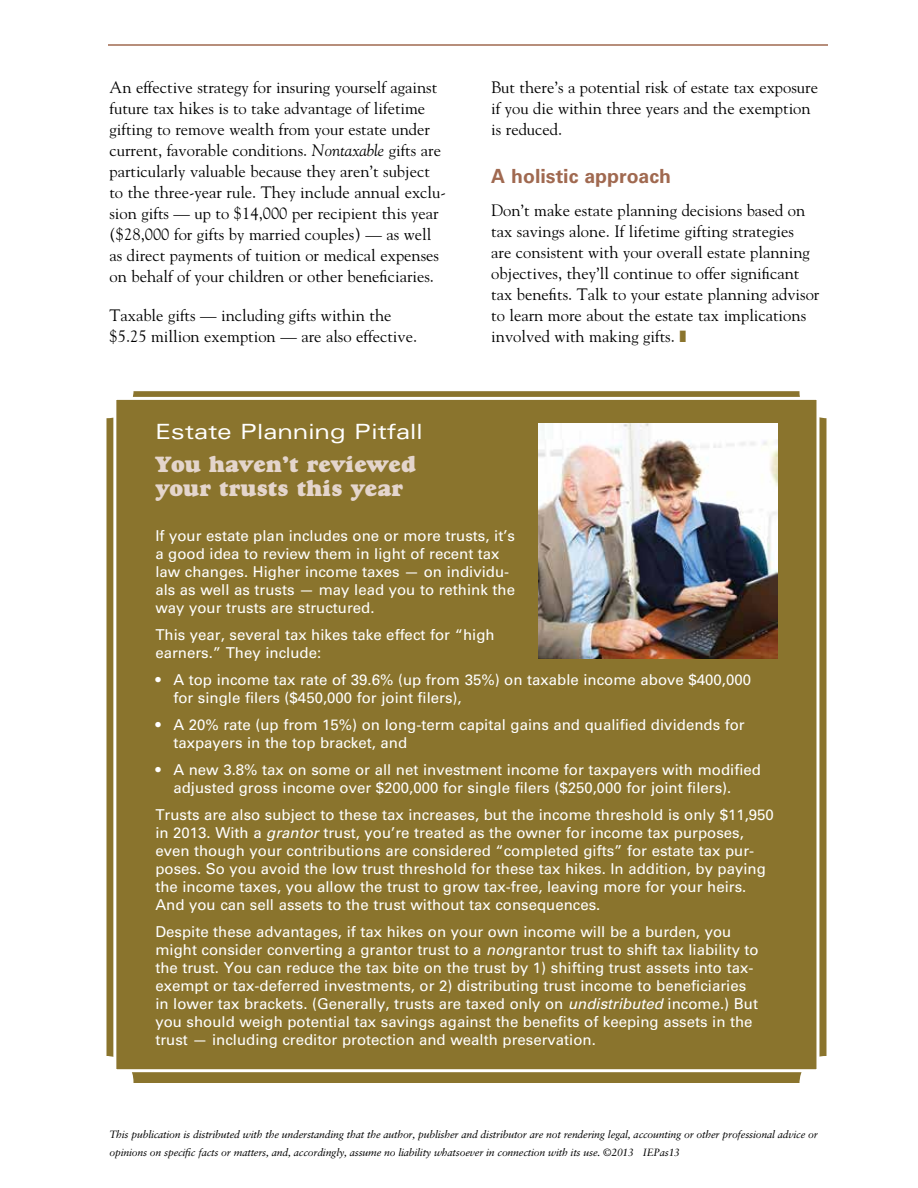
<style>
.page{position:relative;width:918px;height:1188px;background:#fff}
.page>*{position:absolute;margin:0;border:0;box-sizing:border-box;transform-origin:0 0}
.t1{font:22.5px/24px "Goudy Std Heavyface";color:#e4d5cc}
.t2{font:expanded 21px "Univers LT Std";color:#fff}
.t3{font:700 19.5px "Univers LT Std";color:#a06950}
.t4{font:16.5px/21px "Goudy Std";color:#000}
.t5{font:15px/18px "Univers LT Std";color:#fff}
.t6{font:italic 10.5px/18px "Sabon LT Std";letter-spacing:-.02em;color:#000}
.s1{font-style:italic}
</style>
<div class="page">
<hr style="left:108px;top:44px;width:720px;height:2px;background:#a06950">
<svg style="left:107px;top:392px;width:719px;height:690px;background:#917c39"></svg>
<div style="left:115px;top:398px;width:703px;height:673px;background:#8a742d"></div>
<div style="left:113px;top:397px;width:706px;height:675px;border:3px solid #fff"></div>
<img style="left:538px;top:424px;width:239px;height:234px">
<p class="t4" style="left:110px;top:77px;width:338px">An effective strategy for insuring yourself against future tax hikes is to take advantage of lifetime gifting to remove wealth from your estate under current, favorable conditions. <span class="s1">Nontaxable</span> gifts are particularly valuable because they aren’t subject to the three-year rule. They include annual exclu&shy;sion gifts — up to $14,000 per recipient this year ($28,000 for gifts by married couples) — as well as direct payments of tuition or medical expenses on behalf of your children or other beneficiaries.</p>
<p class="t4" style="left:110px;top:305px;width:309px">Taxable gifts — including gifts within the $5.25 million exemption — are also effective.</p>
<p class="t4" style="left:491px;top:77px;width:328px">But there’s a potential risk of estate tax exposure if you die within three years and the exemption is reduced.</p>
<h3 class="t3" style="left:491px;top:165px;width:181px">A holistic approach</h3>
<p class="t4" style="left:491px;top:200px;width:330px">Don’t make estate planning decisions based on tax savings alone. If lifetime gifting strategies<br>are consistent with your overall estate planning objectives, they’ll continue to offer significant tax benefits. Talk to your estate planning advisor to learn more about the estate tax implications involved with making gifts.</p>
<h2 class="t2" style="left:155px;top:419px;width:269px">Estate Planning Pitfall</h2>
<h1 class="t1" style="left:155px;top:452px;width:262px">You haven’t reviewed your trusts this year</h1>
<p class="t5" style="left:155px;top:527px;width:361px">If your estate plan includes one or more trusts, it’s a good idea to review them in light of recent tax law changes. Higher income taxes — on individu&shy;als as well as trusts — may lead you to rethink the way your trusts are structured.</p>
<p class="t5" style="left:155px;top:626px;width:341px">This year, several tax hikes take effect for “high earners.” They include:</p>
<p class="t5" style="left:173px;top:671px;width:579px;text-indent:-18px">• A top income tax rate of 39.6% (up from 35%) on taxable income above $400,000 for single filers ($450,000 for joint filers),</p>
<p class="t5" style="left:173px;top:716px;width:573px;text-indent:-18px">• A 20% rate (up from 15%) on long-term capital gains and qualified dividends for taxpayers in the top bracket, and</p>
<p class="t5" style="left:173px;top:761px;width:589px;text-indent:-18px">• A new 3.8% tax on some or all net investment income for taxpayers with modified adjusted gross income over $200,000 for single filers ($250,000 for joint filers).</p>
<p class="t5" style="left:155px;top:806px;width:620px">Trusts are also subject to these tax increases, but the income threshold is only $11,950 in 2013. With a <span class="s1">grantor</span> trust, you’re treated as the owner for income tax purposes, even though your contributions are considered “completed gifts” for estate tax pur&shy;poses. So you avoid the low trust threshold for these tax hikes. In addition, by paying the income taxes, you allow the trust to grow tax-free, leaving more for your heirs.<br>And you can sell assets to the trust without tax consequences.</p>
<p class="t5" style="left:155px;top:923px;width:605px">Despite these advantages, if tax hikes on your own income will be a burden, you might consider converting a grantor trust to a <span class="s1">non</span>grantor trust to shift tax liability to the trust. You can reduce the tax bite on the trust by 1) shifting trust assets into tax&shy;exempt or tax-deferred investments, or 2) distributing trust income to beneficiaries in lower tax brackets. (Generally, trusts are taxed only on <span class="s1">undistributed</span> income.) But you should weigh potential tax savings against the benefits of keeping assets in the trust — including creditor protection and wealth preservation.</p>
<p class="t6" style="left:109px;top:1125px;width:710px">This publication is distributed with the understanding that the author, publisher and distributor are not rendering legal, accounting or other professional advice or opinions on specific facts or matters, and, accordingly, assume no liability whatsoever in connection with its use. ©2013 IEPas13</p>
</div>
